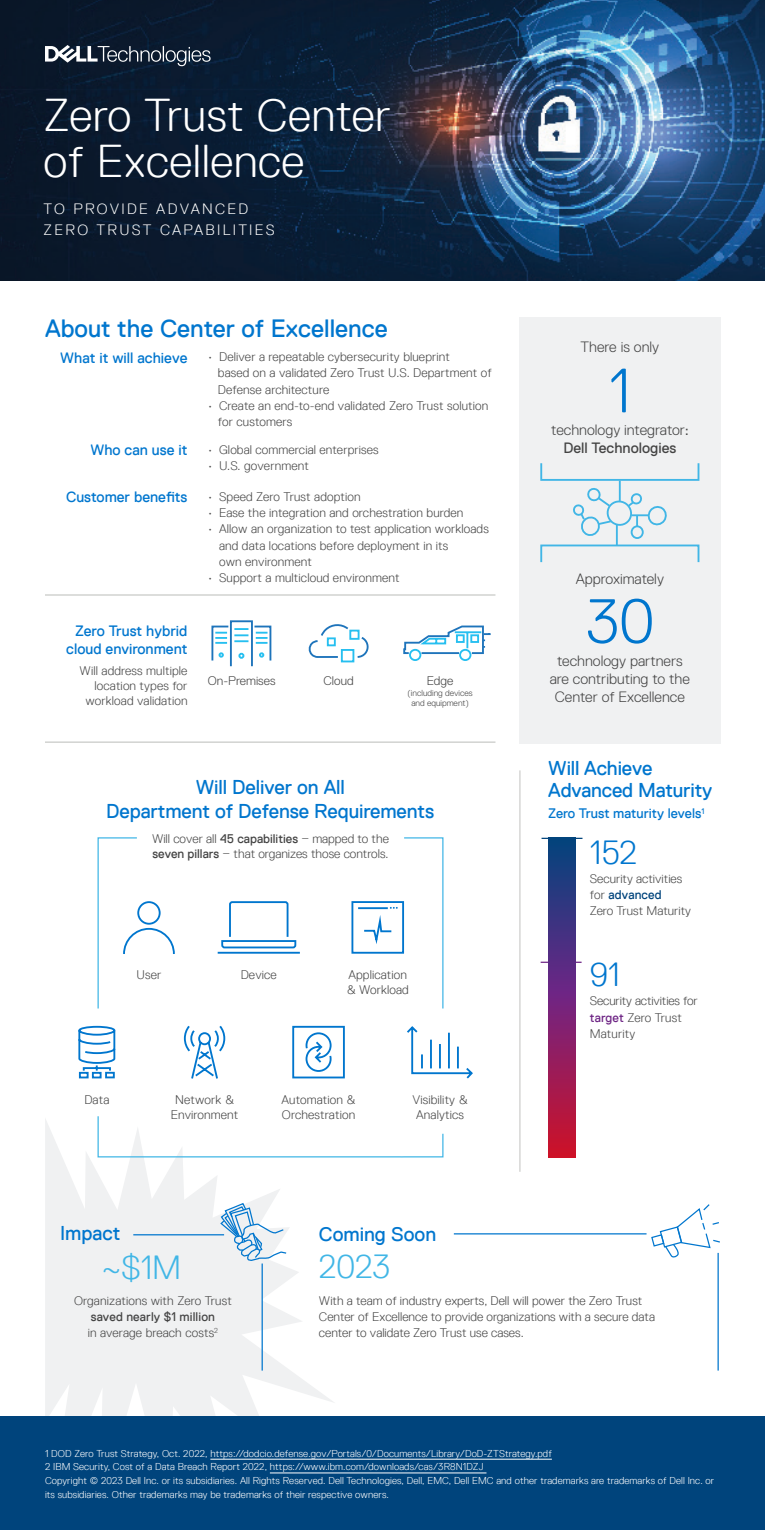
<style>
.page{position:relative;width:765px;height:1530px;background:#fff}
.page>*{position:absolute;margin:0;border:0;box-sizing:border-box;transform-origin:0 0}
.Section_head{font:300 62.5px "Dell Replica";color:#0076ce}
.t1{font:300 46px/46px "Dell Replica TT";letter-spacing:.01em;color:#fff}
.body{font:300 33.5px "Dell Replica TT";letter-spacing:-.005em;color:#41b6e6}
.body-2{font:300 33.5px "Dell Replica TT";color:#0076ce}
.Section_head-2{font:25px "Dell Replica TT";color:#0076ce}
.Section_head-3{font:20px/21.5px "Dell Replica TT";letter-spacing:-.005em;color:#0076ce}
.Section_head-4{font:300 15px/18px "Dell Replica";color:#444;text-align:center}
.Section_head-5{font:15px/18px "Dell Replica TT";color:#0076ce;text-align:center}
.t2{font:300 15px/20.5px "Dell Replica TT";letter-spacing:.15em;color:#fff}
.Section_head-6{font:13.75px "Dell Replica TT";color:#0076ce}
.body-3{font:300 12.5px/16.2px "Dell Replica TT";letter-spacing:.01em;color:#444}
.label{font:300 12.5px/15px "Dell Replica TT";letter-spacing:.01em;color:#444}
.Section_head-7{font:300 12.5px/15px "Dell Replica TT";color:#444}
.body-4{font:300 12.5px/16.2px "Dell Replica TT";letter-spacing:-.01em;color:#444}
.Section_head-8{font:300 12.5px "Dell Replica";color:#444}
.legal{font:300 10px/13.8px "Dell Replica TT";letter-spacing:.01em;color:#fff}
.Section_head-9{font:300 8.75px/10.5px "Dell Replica";color:#444;text-align:center}
.s1{font-weight:400}
.s2{font-family:"Dell Replica TT";font-weight:400;font-size:12.5px}
.s3{font-weight:400;color:#00447c}
.s4{font-weight:400;color:#6e2585}
</style>
<div class="page">
<svg style="left:45px;top:1119px;width:291px;height:298px;fill:#f0f1f2"></svg>
<div style="left:0;top:1417px;width:765px;height:113px;background:#00447c"></div>
<img style="left:0;top:0;width:765px;height:280px">
<svg style="left:45px;top:45px;width:166px;height:21px;background:#465261"></svg>
<svg style="left:403px;top:625px;width:88px;height:36px"></svg>
<div style="left:519px;top:317px;width:201px;height:426px;background:#f0f1f2"></div>
<hr style="left:210px;top:1459px;width:342px;height:1px;background:#fff">
<hr style="left:270px;top:1473px;width:216px;height:1px;background:#fff">
<hr style="left:542px;top:838px;width:41px;height:1px;background:#00447c">
<hr style="left:541px;top:962px;width:41px;height:1px;background:#6e2585">
<svg style="left:548px;top:839px;width:28px;height:319px;background:#6c276a"></svg>
<hr style="left:45px;top:594px;width:450px;height:2px;background:#c8c9c7">
<hr style="left:45px;top:742px;width:450px;height:1px;background:#c8c9c7">
<svg style="left:78px;top:1025px;width:38px;height:54px"></svg>
<svg style="left:407px;top:1026px;width:66px;height:53px"></svg>
<svg style="left:183px;top:1025px;width:43px;height:54px"></svg>
<svg style="left:292px;top:1025px;width:53px;height:54px"></svg>
<svg style="left:217px;top:901px;width:83px;height:53px"></svg>
<svg style="left:97px;top:837px;width:78px;height:172px"></svg>
<svg style="left:351px;top:837px;width:93px;height:172px"></svg>
<svg style="left:97px;top:1116px;width:347px;height:42px"></svg>
<svg style="left:211px;top:625px;width:61px;height:36px"></svg>
<div style="left:230px;top:620px;width:23px;height:47px;border:2px solid #1e74bb"></div>
<svg style="left:308px;top:624px;width:61px;height:39px"></svg>
<div style="left:540px;top:462px;width:159px;height:19px;border:2px solid #41b6e6"></div>
<div style="left:540px;top:545px;width:159px;height:18px;border:2px solid #41b6e6"></div>
<hr style="left:616px;top:525px;width:2px;height:20px;background:#41b6e6">
<hr style="left:619px;top:481px;width:2px;height:20px;background:#41b6e6">
<svg style="left:573px;top:486px;width:94px;height:53px"></svg>
<hr style="left:133px;top:1234px;width:91px;height:1px;background:#0076ce">
<hr style="left:262px;top:1264px;width:1px;height:107px;background:#0076ce">
<hr style="left:454px;top:1233px;width:193px;height:1px;background:#0076ce">
<hr style="left:718px;top:1253px;width:1px;height:118px;background:#0076ce">
<svg style="left:651px;top:1204px;width:69px;height:55px"></svg>
<hr style="left:519px;top:770px;width:1px;height:402px;background:#c8c9c7">
<svg style="left:219px;top:1204px;width:69px;height:58px"></svg>
<p class="t1" style="left:44px;top:92px;width:349px">Zero Trust Center of Excellence</p>
<p class="t2" style="left:44px;top:199px;width:232px">TO PROVIDE ADVANCED<br>ZERO TRUST CAPABILITIES</p>
<p class="Section_head-2" style="left:45px;top:314px;width:344px">About the Center of Excellence</p>
<p class="Section_head-5" style="left:60px;top:349px;width:129px">What it will achieve</p>
<p class="Section_head-5" style="left:90px;top:441px;width:99px">Who can use it</p>
<p class="Section_head-5" style="left:66px;top:488px;width:123px">Customer benefits</p>
<p class="Section_head-5" style="left:66px;top:622px;width:123px">Zero Trust hybrid cloud environment</p>
<p class="body-3" style="left:80px;top:663px;width:109px;line-height:15px;text-align:right">Will address multiple location types for workload validation</p>
<p class="body-3" style="left:218px;top:349px;width:275px;text-indent:-10px">• Deliver a repeatable cybersecurity blueprint<br>based on a validated Zero Trust U.S. Department of<br>Defense architecture</p>
<p class="body-3" style="left:218px;top:398px;width:272px;text-indent:-10px">• Create an end-to-end validated Zero Trust solution for customers</p>
<p class="body-3" style="left:208px;top:441px;width:172px">• Global commercial enterprises</p>
<p class="body-3" style="left:208px;top:458px;width:103px">• U.S. government</p>
<p class="body-3" style="left:208px;top:489px;width:154px">• Speed Zero Trust adoption</p>
<p class="body-3" style="left:208px;top:505px;width:257px">• Ease the integration and orchestration burden</p>
<p class="body-3" style="left:219px;top:521px;width:271px;text-indent:-11px">• Allow an organization to test application workloads and data locations before deployment in its<br>own environment</p>
<p class="body-3" style="left:208px;top:570px;width:193px">• Support a multicloud environment</p>
<p class="Section_head-8" style="left:208px;top:674px;width:69px">On-Premises</p>
<p class="Section_head-8" style="left:324px;top:674px;width:32px">Cloud</p>
<p class="Section_head-8" style="left:427px;top:674px;width:28px">Edge</p>
<p class="Section_head-9" style="left:408px;top:688px;width:67px">(including devices and equipment)</p>
<p class="Section_head-3" style="left:106px;top:775px;width:330px;line-height:24px;text-align:center">Will Deliver on All<br>Department of Defense Requirements</p>
<p class="Section_head-7" style="left:152px;top:831px;width:238px">Will cover all <span class="s1">45 capabilities</span> – mapped to the <span class="s1">seven pillars</span> – that organizes those controls.</p>
<p class="label" style="left:137px;top:967px;width:26px">User</p>
<p class="label" style="left:241px;top:967px;width:38px">Device</p>
<p class="label" style="left:347px;top:967px;width:64px">Application &amp; Workload</p>
<p class="label" style="left:84px;top:1092px;width:26px">Data</p>
<p class="label" style="left:412px;top:1092px;width:57px">Visibility &amp;<br>Analytics</p>
<p class="label" style="left:171px;top:1092px;width:69px;text-align:center">Network &amp;<br>Environment</p>
<p class="label" style="left:282px;top:1092px;width:75px">Automation &amp;<br>Orchestration</p>
<p class="Section_head-4" style="left:581px;top:338px;width:80px">There is only</p>
<p class="Section_head" style="left:609px;top:356px;width:23px">1</p>
<p class="Section_head-4" style="left:551px;top:421px;width:139px">technology integrator<span class="s2">:<br></span><span class="s1">Dell Technologies</span></p>
<p class="Section_head-4" style="left:576px;top:570px;width:90px">Approximately</p>
<p class="Section_head" style="left:586px;top:587px;width:70px">30</p>
<p class="Section_head-4" style="left:550px;top:652px;width:142px">technology partners are contributing to the<br>Center of Excellence</p>
<p class="Section_head-3" style="left:548px;top:758px;width:165px">Will Achieve<br>Advanced Maturity</p>
<p class="Section_head-6" style="left:548px;top:806px;width:158px">Zero Trust maturity levels<sup>1</sup></p>
<p class="body-2" style="left:590px;top:834px;width:49px">152</p>
<p class="body-3" style="left:590px;top:870px;width:103px">Security activities for <span class="s3">advanced<br></span>Zero Trust Maturity</p>
<p class="body-2" style="left:590px;top:956px;width:32px">91</p>
<p class="body-4" style="left:590px;top:993px;width:109px">Security activities for <span class="s4">target</span> Zero Trust<br>Maturity</p>
<p class="Section_head-3" style="left:60px;top:1223px;width:62px">Impact</p>
<p class="body" style="left:102px;top:1249px;width:81px">~$1M</p>
<p class="body-3" style="left:74px;top:1292px;width:159px;text-align:center">Organizations with Zero Trust <span class="s1">saved nearly $1 million<br></span>in average breach costs<sup>2</sup></p>
<p class="Section_head-3" style="left:319px;top:1223px;width:119px">Coming Soon</p>
<p class="body" style="left:319px;top:1248px;width:73px">2023</p>
<p class="body-3" style="left:319px;top:1292px;width:325px">With a team of industry experts, Dell will power the Zero Trust</p>
<p class="body-3" style="left:319px;top:1309px;width:338px">Center of Excellence to provide organizations with a secure data center to validate Zero Trust use cases.</p>
<p class="legal" style="left:45px;top:1446px;width:508px">1 DOD Zero Trust Strategy, Oct. 2022, https://dodcio.defense.gov/Portals/0/Documents/Library/DoD-ZTStrategy.pdf</p>
<p class="legal" style="left:45px;top:1460px;width:440px">2 IBM Security, Cost of a Data Breach Report 2022, https://www.ibm.com/downloads/cas/3R8N1DZJ</p>
<p class="legal" style="left:45px;top:1474px;width:671px">Copyright © 2023 Dell Inc. or its subsidiaries. All Rights Reserved. Dell Technologies, Dell, EMC, Dell EMC and other trademarks are trademarks of Dell Inc. or its subsidiaries. Other trademarks may be trademarks of their respective owners.</p>
</div>
